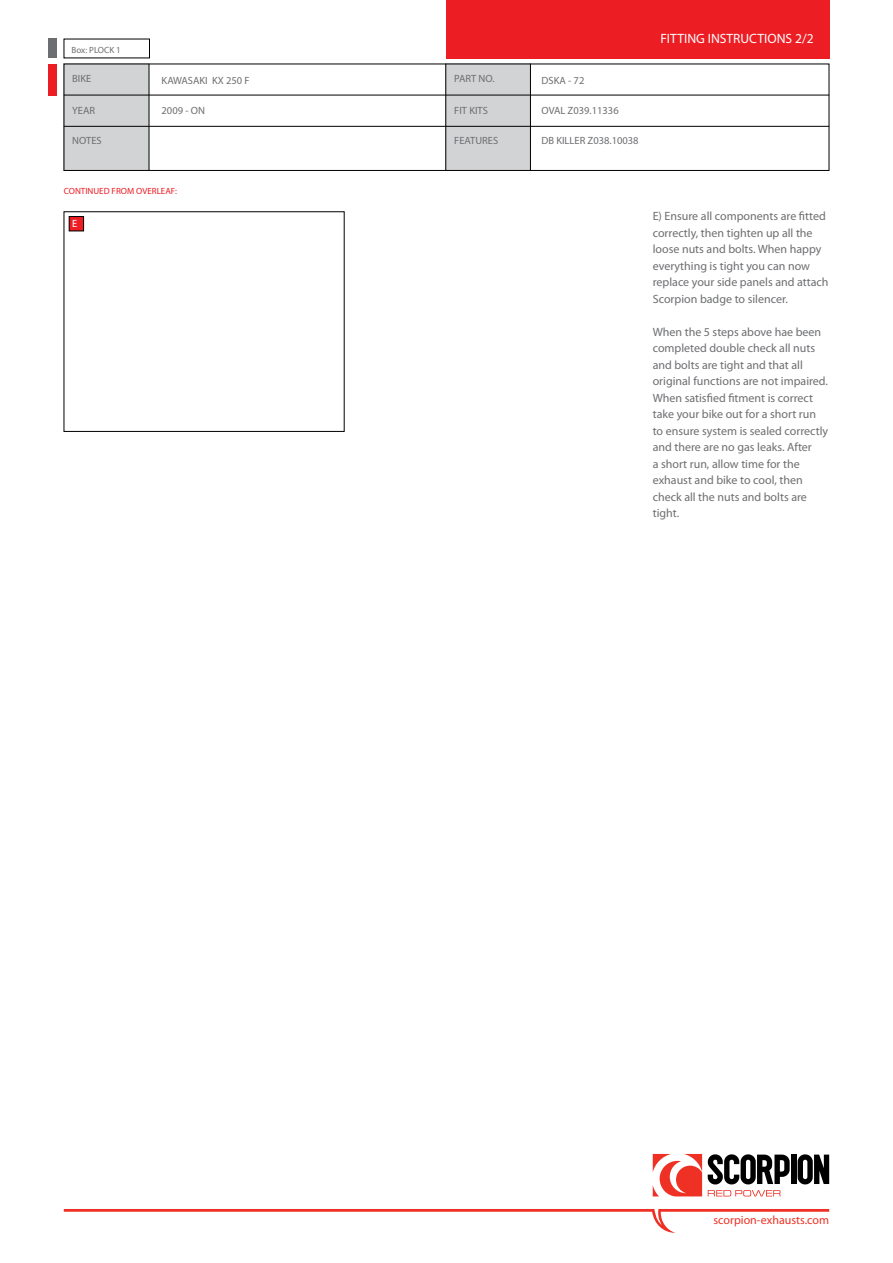
<style>
.page{position:relative;width:893px;height:1263px;background:#fff}
.page>*{position:absolute;margin:0;border:0;box-sizing:border-box;transform-origin:0 0}
.t1{font:13.5px "Myriad Pro";color:#fff}
.t2{font:12px/16.5px "Myriad Pro";color:#6d6e71}
.t3{font:12px "Myriad Pro";color:#ee3124}
.t4{font:10.5px "Myriad Pro";color:#6d6e71}
.t5{font:10.5px "Myriad Pro";color:#fff}
.t6{font:9px "Myriad Pro";color:#ed1d24}
.t7{font:9px "Myriad Pro";color:#6d6e71}
</style>
<div class="page">
<div style="left:446px;top:64px;width:85px;height:107px;background:#d1d3d4"></div>
<div style="left:64px;top:64px;width:85px;height:107px;background:#d1d3d4"></div>
<div style="left:64px;top:64px;width:765px;height:107px;border:1px solid #000"></div>
<svg style="left:64px;top:1209px;width:765px;height:24px"></svg>
<div style="left:446px;top:0;width:383px;height:58px;background:#ed1d24"></div>
<div style="left:48px;top:64px;width:8px;height:31px;background:#ed1d24"></div>
<hr style="left:64px;top:95px;width:765px;height:1px;background:#000">
<hr style="left:64px;top:126px;width:765px;height:1px;background:#000">
<hr style="left:149px;top:64px;width:1px;height:106px;background:#000">
<hr style="left:445px;top:64px;width:1px;height:107px;background:#000">
<hr style="left:530px;top:64px;width:1px;height:107px;background:#000">
<div style="left:48px;top:39px;width:8px;height:19px;background:#6d6e71"></div>
<svg style="left:708px;top:1190px;width:72px;height:6px"></svg>
<svg style="left:653px;top:1154px;width:49px;height:42px"></svg>
<svg style="left:708px;top:1154px;width:82px;height:30px"></svg>
<div style="left:791px;top:1154px;width:5px;height:30px;background:#000"></div>
<svg style="left:798px;top:1154px;width:31px;height:30px"></svg>
<div style="left:69px;top:217px;width:15px;height:14px;background:#ed1d24"></div>
<div style="left:69px;top:216px;width:15px;height:15px;border:1px solid #000"></div>
<p class="t7" style="left:72px;top:44px;width:51px">Box: PLOCK 1</p>
<p class="t4" style="left:72px;top:72px;width:21px">BIKE</p>
<p class="t4" style="left:72px;top:104px;width:24px">YEAR</p>
<p class="t4" style="left:72px;top:134px;width:31px">NOTES</p>
<p class="t4" style="left:162px;top:74px;width:90px">KAWASAKI KX 250 F</p>
<p class="t4" style="left:162px;top:104px;width:45px">2009 - ON</p>
<p class="t6" style="left:64px;top:186px;width:115px">CONTINUED FROM OVERLEAF:</p>
<p class="t5" style="left:72px;top:217px;width:7px">E</p>
<p class="t4" style="left:454px;top:72px;width:42px">PART NO.</p>
<p class="t4" style="left:454px;top:104px;width:35px">FIT KITS</p>
<p class="t4" style="left:454px;top:134px;width:45px">FEATURES</p>
<p class="t4" style="left:541px;top:74px;width:44px">DSKA - 72</p>
<p class="t4" style="left:541px;top:104px;width:79px">OVAL Z039.11336</p>
<p class="t4" style="left:541px;top:134px;width:99px">DB KILLER Z038.10038</p>
<p class="t1" style="left:660px;top:30px;width:155px">FITTING INSTRUCTIONS 2/2</p>
<p class="t2" style="left:653px;top:208px;width:177px">E) Ensure all components are fitted correctly, then tighten up all the loose nuts and bolts. When happy everything is tight you can now replace your side panels and attach<br>Scorpion badge to silencer.</p>
<p class="t2" style="left:653px;top:323px;width:177px">When the 5 steps above hae been completed double check all nuts and bolts are tight and that all original functions are not impaired.<br>When satisfied fitment is correct take your bike out for a short run to ensure system is sealed correctly and there are no gas leaks. After<br>a short run, allow time for the exhaust and bike to cool, then check all the nuts and bolts are tight.</p>
<p class="t3" style="left:713px;top:1213px;width:117px">scorpion-exhausts.com</p>
</div>
